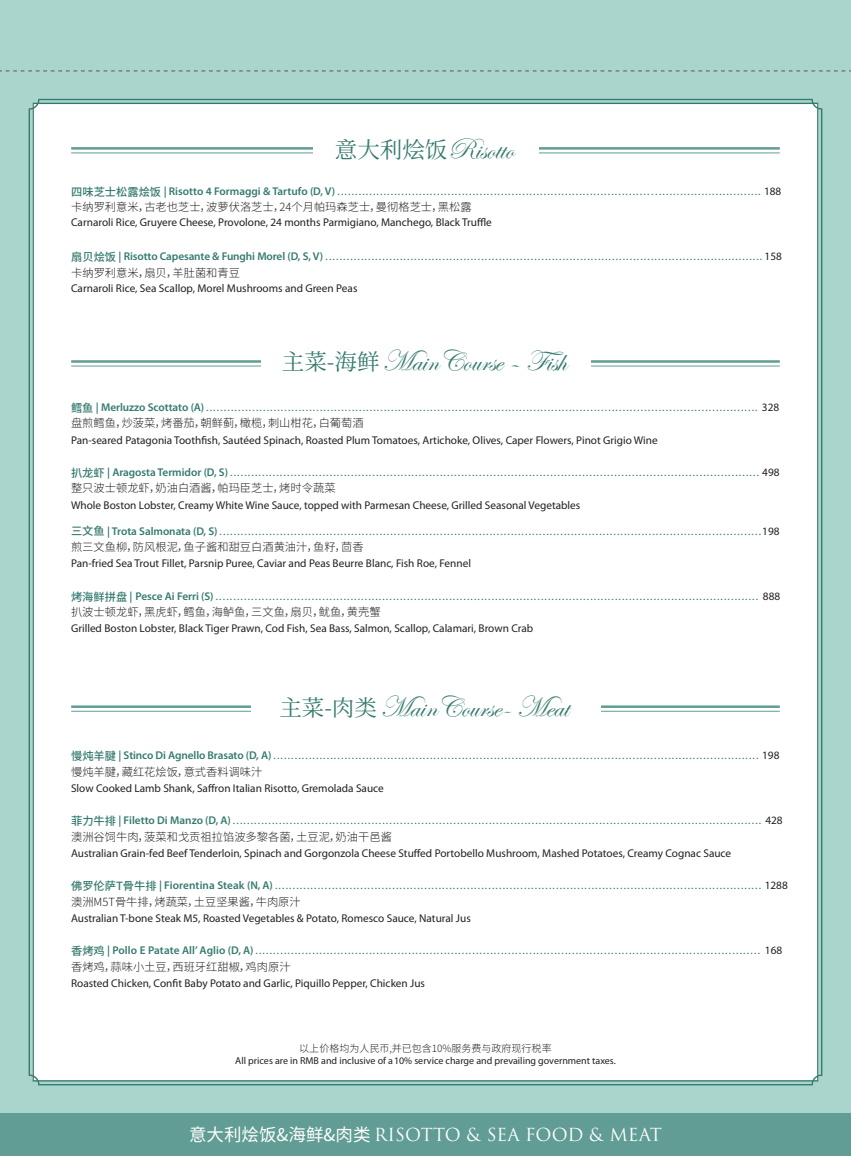
<style>
.page{position:relative;width:851px;height:1156px;background:#fff}
.page>*{position:absolute;margin:0;border:0;box-sizing:border-box;transform-origin:0 0}
.t1{font:30px "Edwardian Script ITC";color:#357a6f}
.t2{font:17.5px "Trajan Pro 3";color:#fff}
.t3{font:11.25px "Myriad Pro";color:#357a6f}
.t4{font:11.25px "Myriad Pro";color:#231f20}
.t5{font:300 11.25px "Source Han Sans CN";color:#231f20}
.t6{font:10px "Myriad Pro";color:#231f20}
.t7{font:300 10px "Source Han Sans CN";color:#231f20}
.s1{font-family:"Source Han Serif CN";font-size:22.5px}
.s2{font-family:"Source Han Sans CN";font-weight:500}
.s3{font-weight:600}
.s4{color:#231f20}
.s5{font-family:"Source Han Sans CN"}
</style>
<div class="page">
<div style="left:0;top:0;width:850px;height:1113px;background:#aad5cc"></div>
<div style="left:0;top:1113px;width:850px;height:42px;background:#619d94"></div>
<svg style="left:0;top:70px;width:850px;height:1px"></svg>
<div style="left:29px;top:99px;width:793px;height:986px;background:#fff"></div>
<hr style="left:71px;top:153px;width:708px;height:1px;background:#619d94">
<hr style="left:71px;top:147px;width:708px;height:3px;background:#619d94">
<div style="left:313px;top:133px;width:225px;height:39px;background:#fff"></div>
<hr style="left:71px;top:365px;width:708px;height:1px;background:#619d94">
<hr style="left:71px;top:360px;width:708px;height:2px;background:#619d94">
<div style="left:261px;top:346px;width:329px;height:39px;background:#fff"></div>
<hr style="left:71px;top:710px;width:708px;height:1px;background:#619d94">
<hr style="left:71px;top:705px;width:708px;height:2px;background:#619d94">
<div style="left:251px;top:691px;width:349px;height:39px;background:#fff"></div>
<h1 class="t1" style="left:335px;top:132px;width:180px"><span class="s1">意大利烩饭</span>Risotto</h1>
<p class="t3" style="left:71px;top:185px;width:711px"><span class="s2">四味芝士松露烩饭</span><span class="s3">| Risotto 4 Formaggi &amp; Tartufo (D, V)</span> ....................................................................................................................... <span class="s4">188</span></p>
<p class="t5" style="left:71px;top:201px;width:402px">卡纳罗利意米，古老也芝士，波萝伏洛芝士，24个月帕玛森芝士，曼彻格芝士，黑松露</p>
<p class="t4" style="left:71px;top:216px;width:422px">Carnaroli Rice, Gruyere Cheese, Provolone, 24 months Parmigiano, Manchego, Black Truffle</p>
<p class="t3" style="left:71px;top:250px;width:712px"><span class="s2">扇贝烩饭</span><span class="s3">| Risotto Capesante &amp; Funghi Morel(D, S, V)</span> ............................................................................................................................<span class="s4">158</span></p>
<p class="t5" style="left:71px;top:266px;width:170px">卡纳罗利意米，扇贝，羊肚菌和青豆</p>
<p class="t4" style="left:71px;top:281px;width:288px">Carnaroli Rice, Sea Scallop, Morel Mushrooms and Green Peas</p>
<h1 class="t1" style="left:282px;top:344px;width:286px"><span class="s1">主菜-海鲜</span>MainCourse – Fish</h1>
<p class="t3" style="left:71px;top:401px;width:709px"><span class="s2">鳕鱼</span><span class="s3">| Merluzzo Scottato(A)</span> ........................................................................................................................................................... <span class="s4">328</span></p>
<p class="t5" style="left:71px;top:417px;width:294px">盘煎鳕鱼，炒菠菜，烤番茄，朝鲜蓟，橄榄，刺山柑花，白葡萄酒</p>
<p class="t4" style="left:71px;top:433px;width:588px">Pan-seared Patagonia Toothfish, Sautéed Spinach, Roasted Plum Tomatoes, Artichoke, Olives, Caper Flowers, Pinot Grigio Wine</p>
<p class="t3" style="left:71px;top:466px;width:710px"><span class="s2">扒龙虾</span><span class="s3">| Aragosta Termidor(D, S)</span> ..................................................................................................................................................... <span class="s4">498</span></p>
<p class="t5" style="left:71px;top:481px;width:266px">整只波士顿龙虾，奶油白酒酱，帕玛臣芝士，烤时令蔬菜</p>
<p class="t4" style="left:71px;top:498px;width:510px">Whole Boston Lobster, Creamy White Wine Sauce, topped with Parmesan Cheese, Grilled Seasonal Vegetables</p>
<p class="t3" style="left:71px;top:525px;width:710px"><span class="s2">三文鱼</span><span class="s3">| Trota Salmonata (D, S)</span> .........................................................................................................................................................<span class="s4">198</span></p>
<p class="t5" style="left:71px;top:540px;width:294px">煎三文鱼柳，防风根泥，鱼子酱和甜豆白酒黄油汁，鱼籽，茴香</p>
<p class="t4" style="left:71px;top:557px;width:401px">Pan-fried Sea Trout Fillet, Parsnip Puree, Caviar and Peas Beurre Blanc, Fish Roe, Fennel</p>
<p class="t3" style="left:71px;top:590px;width:710px"><span class="s2">烤海鲜拼盘</span> <span class="s3">| Pesce Ai Ferri(S)</span> .......................................................................................................................................................... <span class="s4">888</span></p>
<p class="t5" style="left:71px;top:605px;width:311px">扒波士顿龙虾，黑虎虾，鳕鱼，海鲈鱼，三文鱼，扇贝，鱿鱼，黄壳蟹</p>
<p class="t4" style="left:71px;top:622px;width:463px">Grilled Boston Lobster, Black Tiger Prawn, Cod Fish, Sea Bass, Salmon, Scallop, Calamari, Brown Crab</p>
<h1 class="t1" style="left:279px;top:690px;width:290px"><span class="s1">主菜-肉类</span>MainCourse- Meat</h1>
<p class="t3" style="left:71px;top:749px;width:709px"><span class="s2">慢炖羊腱</span><span class="s3">| Stinco Di Agnello Brasato(D, A)</span> ......................................................................................................................................... <span class="s4">198</span></p>
<p class="t5" style="left:71px;top:765px;width:193px">慢炖羊腱，藏红花烩饭，意式香料调味汁</p>
<p class="t4" style="left:71px;top:781px;width:314px">Slow Cooked Lamb Shank, Saffron Italian Risotto, Gremolada Sauce</p>
<p class="t3" style="left:71px;top:814px;width:713px"><span class="s2">菲力牛排</span><span class="s3">| Filetto Di Manzo(D, A)</span> ..................................................................................................................................................... <span class="s4">428</span></p>
<p class="t5" style="left:71px;top:830px;width:322px">澳洲谷饲牛肉，菠菜和戈贡祖拉馅波多黎各菌，土豆泥，奶油干邑酱</p>
<p class="t4" style="left:71px;top:846px;width:661px">Australian Grain-fed Beef Tenderloin, Spinach and Gorgonzola Cheese Stuffed Portobello Mushroom, Mashed Potatoes, Creamy Cognac Sauce</p>
<p class="t3" style="left:71px;top:879px;width:718px"><span class="s2">佛罗伦萨T骨牛排</span><span class="s3">| Fiorentina Steak(N, A)</span> ......................................................................................................................................... <span class="s4">1288</span></p>
<p class="t5" style="left:71px;top:894px;width:231px">澳洲M5T骨牛排，烤蔬菜，土豆坚果酱，牛肉原汁</p>
<p class="t4" style="left:71px;top:911px;width:401px">Australian T-bone Steak M5, Roasted Vegetables &amp; Potato, Romesco Sauce, Natural Jus</p>
<p class="t3" style="left:71px;top:944px;width:712px"><span class="s2">香烤鸡</span><span class="s3">| Pollo E Patate All’ Aglio(D, A)</span> .............................................................................................................................................. <span class="s4">168</span></p>
<p class="t5" style="left:71px;top:959px;width:221px">香烤鸡，蒜味小土豆，西班牙红甜椒，鸡肉原汁</p>
<p class="t4" style="left:71px;top:976px;width:355px">Roasted Chicken, Confit Baby Potato and Garlic, Piquillo Pepper, Chicken Jus</p>
<p class="t7" style="left:299px;top:1042px;width:254px">以上价格均为人民币,并已包含10%服务费与政府现行税率</p>
<p class="t6" style="left:235px;top:1054px;width:382px">All prices are in RMB and inclusive of a 10% service charge and prevailing government taxes.</p>
<h2 class="t2" style="left:189px;top:1122px;width:474px"><span class="s5">意大利烩饭&amp;海鲜&amp;肉类</span> RISOTTO &amp; SEA FOOD &amp; MEAT</h2>
</div>
